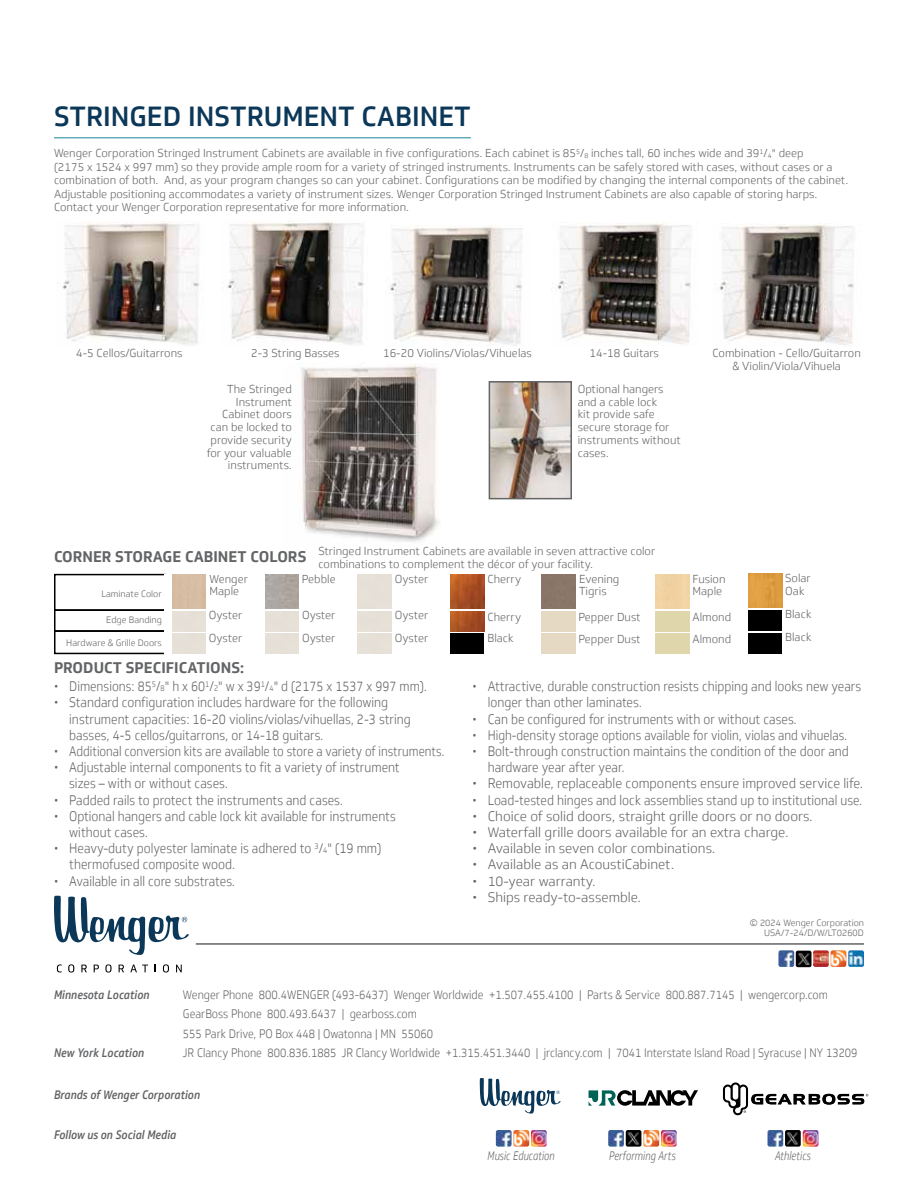
<style>
.page{position:relative;width:918px;height:1188px;background:#fff}
.page>*{position:absolute;margin:0;border:0;box-sizing:border-box;transform-origin:0 0}
.t1{font:500 27px "Soleto";color:#0b3758}
.t2{font:700 15px "Soleto";color:#636466}
.t3{font:300 13.5px/16.2px "Soleto";color:#636466;scale:.9 1}
.t4{font:300 13.5px "Soleto";color:#636466}
.t5{font:300 13.5px "Soleto";color:#636466;scale:.86 1}
.t6{font:300 13.5px "Soleto";color:#636466;scale:.87 1}
.t7{font:300 13.5px "Soleto";color:#636466;scale:.95 1}
.t8{font:300 12px/19.5px "Soleto";color:#636466;scale:.9 1}
.t9{font:italic 500 12px "Soleto";letter-spacing:-.005em;color:#636466;scale:.9 1}
.t10{font:italic 300 12px "Soleto";color:#636466;scale:.8 1}
.t11{font:300 11.25px/12.8px "Soleto";color:#636466}
.t12{font:300 9px/10.8px "Soleto";color:#636466;text-align:right}
.s1{font-size:6.75px}
.s2{font-size:8.1px}
</style>
<div class="page">
<hr style="left:196px;top:943px;width:668px;height:2px;background:#636466">
<svg style="left:54px;top:896px;width:135px;height:59px"></svg>
<svg style="left:57px;top:964px;width:5px;height:8px"></svg>
<svg style="left:68px;top:964px;width:6px;height:9px"></svg>
<svg style="left:81px;top:965px;width:6px;height:7px"></svg>
<svg style="left:94px;top:965px;width:5px;height:7px"></svg>
<svg style="left:105px;top:964px;width:7px;height:9px"></svg>
<svg style="left:119px;top:965px;width:5px;height:7px"></svg>
<svg style="left:130px;top:965px;width:18px;height:7px"></svg>
<svg style="left:163px;top:964px;width:6px;height:9px"></svg>
<svg style="left:176px;top:965px;width:6px;height:7px"></svg>
<img style="left:778px;top:950px;width:16px;height:17px">
<img style="left:848px;top:950px;width:16px;height:17px">
<img style="left:796px;top:950px;width:33px;height:17px">
<img style="left:831px;top:950px;width:15px;height:17px">
<svg style="left:723px;top:1082px;width:145px;height:33px"></svg>
<svg style="left:589px;top:1090px;width:109px;height:16px"></svg>
<img style="left:768px;top:1130px;width:15px;height:17px">
<img style="left:803px;top:1130px;width:15px;height:17px">
<img style="left:785px;top:1130px;width:16px;height:17px">
<img style="left:496px;top:1130px;width:33px;height:17px">
<img style="left:531px;top:1130px;width:16px;height:17px">
<img style="left:608px;top:1130px;width:16px;height:17px">
<img style="left:661px;top:1130px;width:16px;height:17px">
<img style="left:626px;top:1130px;width:15px;height:17px">
<img style="left:643px;top:1130px;width:16px;height:17px">
<svg style="left:480px;top:1078px;width:81px;height:36px"></svg>
<img style="left:58px;top:221px;width:142px;height:124px">
<img style="left:222px;top:221px;width:142px;height:124px">
<img style="left:390px;top:225px;width:132px;height:121px">
<img style="left:552px;top:223px;width:139px;height:121px">
<img style="left:714px;top:224px;width:140px;height:121px">
<img style="left:492px;top:384px;width:77px;height:112px">
<div style="left:489px;top:381px;width:83px;height:118px;border:2px solid #636466"></div>
<img style="left:301px;top:363px;width:137px;height:180px">
<div style="left:54px;top:574px;width:112px;height:37px;border:2px solid #000"></div>
<div style="left:54px;top:609px;width:112px;height:23px;border:2px solid #000"></div>
<div style="left:54px;top:630px;width:112px;height:24px;border:2px solid #000"></div>
<hr style="left:164px;top:574px;width:4px;height:88px;background:#fff">
<img style="left:542px;top:575px;width:33px;height:33px">
<img style="left:451px;top:611px;width:33px;height:20px">
<div style="left:451px;top:634px;width:33px;height:20px;background:#000"></div>
<img style="left:451px;top:575px;width:33px;height:33px">
<img style="left:265px;top:575px;width:34px;height:33px">
<div style="left:748px;top:610px;width:34px;height:21px;background:#000"></div>
<div style="left:748px;top:633px;width:34px;height:20px;background:#000"></div>
<img style="left:748px;top:574px;width:34px;height:34px">
<hr style="left:54px;top:137px;width:417px;height:2px;background:#67abbb">
<h1 class="t1" style="left:54px;top:100px;width:418px">STRINGED INSTRUMENT CABINET</h1>
<p class="t11" style="left:54px;top:147px;width:796px;line-height:13.5px">Wenger Corporation Stringed Instrument Cabinets are available in five configurations. Each cabinet is 85<sup>5</sup>/<span class="s1">8</span> inches tall, 60 inches wide and 39<sup>1</sup>/<span class="s1">4</span>" deep<br>(2175 x 1524 x 997 mm) so they provide ample room for a variety of stringed instruments. Instruments can be safely stored with cases, without cases or a combination of both. And, as your program changes so can your cabinet. Configurations can be modified by changing the internal components of the cabinet.<br>Adjustable positioning accommodates a variety of instrument sizes. Wenger Corporation Stringed Instrument Cabinets are also capable of storing harps.<br>Contact your Wenger Corporation representative for more information.</p>
<p class="t11" style="left:76px;top:347px;width:108px">4-5 Cellos/Guitarrons</p>
<p class="t11" style="left:251px;top:347px;width:90px">2-3 String Basses</p>
<p class="t11" style="left:383px;top:347px;width:150px">16-20 Violins/Violas/Vihuelas</p>
<p class="t11" style="left:589px;top:347px;width:71px">14-18 Guitars</p>
<p class="t11" style="left:712px;top:347px;width:150px;text-align:center">Combination - Cello/Guitarron &amp; Violin/Viola/Vihuela</p>
<p class="t11" style="left:207px;top:383px;width:87px;text-align:right">The Stringed<br>Instrument<br>Cabinet doors can be locked to provide security for your valuable instruments.</p>
<p class="t11" style="left:578px;top:383px;width:105px">Optional hangers and a cable lock<br>kit provide safe secure storage for instruments without cases.</p>
<p class="t11" style="left:318px;top:545px;width:338px">Stringed Instrument Cabinets are available in seven attractive color combinations to complement the décor of your facility.</p>
<h2 class="t2" style="left:54px;top:547px;width:254px">CORNER STORAGE CABINET COLORS</h2>
<p class="t11" style="left:210px;top:572px;width:40px">Wenger<br>Maple</p>
<p class="t11" style="left:209px;top:604px;width:35px;line-height:22.6px">Oyster<br>Oyster</p>
<p class="t11" style="left:302px;top:572px;width:35px">Pebble</p>
<p class="t11" style="left:488px;top:572px;width:35px">Cherry</p>
<p class="t11" style="left:395px;top:572px;width:35px">Oyster</p>
<p class="t11" style="left:395px;top:604px;width:35px;line-height:22.6px">Oyster<br>Oyster</p>
<p class="t11" style="left:579px;top:572px;width:42px">Evening<br>Tigris</p>
<p class="t11" style="left:578px;top:605px;width:64px;line-height:22.6px">Pepper Dust<br>Pepper Dust</p>
<p class="t12" style="left:101px;top:588px;width:62px">Laminate Color</p>
<p class="t12" style="left:106px;top:615px;width:57px">Edge Banding</p>
<p class="t12" style="left:66px;top:637px;width:97px">Hardware &amp; Grille Doors</p>
<p class="t11" style="left:302px;top:604px;width:35px;line-height:22.6px">Oyster<br>Oyster</p>
<p class="t11" style="left:488px;top:606px;width:35px;line-height:21.1px">Cherry<br>Black</p>
<p class="t11" style="left:693px;top:572px;width:34px">Fusion<br>Maple</p>
<p class="t11" style="left:693px;top:605px;width:40px;line-height:22.6px">Almond<br>Almond</p>
<p class="t11" style="left:785px;top:572px;width:27px">Solar<br>Oak</p>
<p class="t11" style="left:785px;top:603px;width:28px;line-height:22.6px">Black<br>Black</p>
<h2 class="t2" style="left:54px;top:658px;width:192px">PRODUCT SPECIFICATIONS:</h2>
<p class="t3" style="left:54px;top:678px;width:416px">• Dimensions: 85<sup>5</sup>/<span class="s2">8</span>" h x 60<sup>1</sup>/<span class="s2">2</span>" w x 39<sup>1</sup>/<span class="s2">4</span>" d (2175 x 1537 x 997 mm).</p>
<p class="t3" style="left:69px;top:695px;width:381px;text-indent:-15px">• Standard configuration includes hardware for the following instrument capacities: 16-20 violins/violas/vihuellas, 2-3 string basses, 4-5 cellos/guitarrons, or 14-18 guitars.</p>
<p class="t5" style="left:54px;top:743px;width:456px">• Additional conversion kits are available to store a variety of instruments.</p>
<p class="t3" style="left:69px;top:759px;width:369px;text-indent:-15px">• Adjustable internal components to fit a variety of instrument sizes – with or without cases.</p>
<p class="t3" style="left:54px;top:792px;width:323px">• Padded rails to protect the instruments and cases.</p>
<p class="t3" style="left:69px;top:808px;width:364px;text-indent:-15px">• Optional hangers and cable lock kit available for instruments without cases.</p>
<p class="t3" style="left:69px;top:840px;width:348px;text-indent:-15px">• Heavy-duty polyester laminate is adhered to <sup>3</sup>/<span class="s2">4</span>" (19 mm) thermofused composite wood.</p>
<p class="t3" style="left:54px;top:873px;width:203px">• Available in all core substrates.</p>
<p class="t3" style="left:488px;top:678px;width:416px;text-indent:-15px">• Attractive, durable construction resists chipping and looks new years longer than other laminates.</p>
<p class="t3" style="left:472px;top:711px;width:362px">• Can be configured for instruments with or without cases.</p>
<p class="t6" style="left:472px;top:727px;width:432px">• High-density storage options available for violin, violas and vihuelas.</p>
<p class="t3" style="left:488px;top:743px;width:403px;text-indent:-15px">• Bolt-through construction maintains the condition of the door and hardware year after year.</p>
<p class="t7" style="left:472px;top:776px;width:413px">• Removable, replaceable components ensure improved service life.</p>
<p class="t3" style="left:472px;top:792px;width:435px">• Load-tested hinges and lock assemblies stand up to institutional use.</p>
<p class="t4" style="left:472px;top:808px;width:342px">• Choice of solid doors, straight grille doors or no doors.</p>
<p class="t4" style="left:472px;top:824px;width:318px">• Waterfall grille doors available for an extra charge.</p>
<p class="t4" style="left:472px;top:841px;width:244px">• Available in seven color combinations.</p>
<p class="t4" style="left:472px;top:857px;width:203px">• Available as an AcoustiCabinet.</p>
<p class="t4" style="left:472px;top:873px;width:125px">• 10-year warranty.</p>
<p class="t4" style="left:472px;top:889px;width:170px">• Ships ready-to-assemble.</p>
<p class="t12" style="left:750px;top:917px;width:116px">© 2024 Wenger Corporation<br>USA/7-24/D/W/LT0260D</p>
<p class="t9" style="left:54px;top:987px;width:108px">Minnesota Location</p>
<p class="t8" style="left:183px;top:985px;width:718px">Wenger Phone 800.4WENGER (493-6437) Wenger Worldwide +1.507.455.4100 | Parts &amp; Service 800.887.7145 | wengercorp.com<br>GearBoss Phone 800.493.6437 | gearboss.com<br>555 Park Drive, PO Box 448 | Owatonna | MN 55060</p>
<p class="t9" style="left:54px;top:1046px;width:102px">New York Location</p>
<p class="t8" style="left:183px;top:1043px;width:751px">JR Clancy Phone 800.836.1885 JR Clancy Worldwide +1.315.451.3440 | jrclancy.com | 7041 Interstate Island Road | Syracuse | NY 13209</p>
<p class="t9" style="left:54px;top:1088px;width:164px">Brands of Wenger Corporation</p>
<p class="t9" style="left:54px;top:1127px;width:138px">Follow us on Social Media</p>
<p class="t10" style="left:488px;top:1149px;width:86px">Music Education</p>
<p class="t10" style="left:609px;top:1149px;width:85px">Performing Arts</p>
<p class="t10" style="left:775px;top:1149px;width:46px">Athletics</p>
</div>
